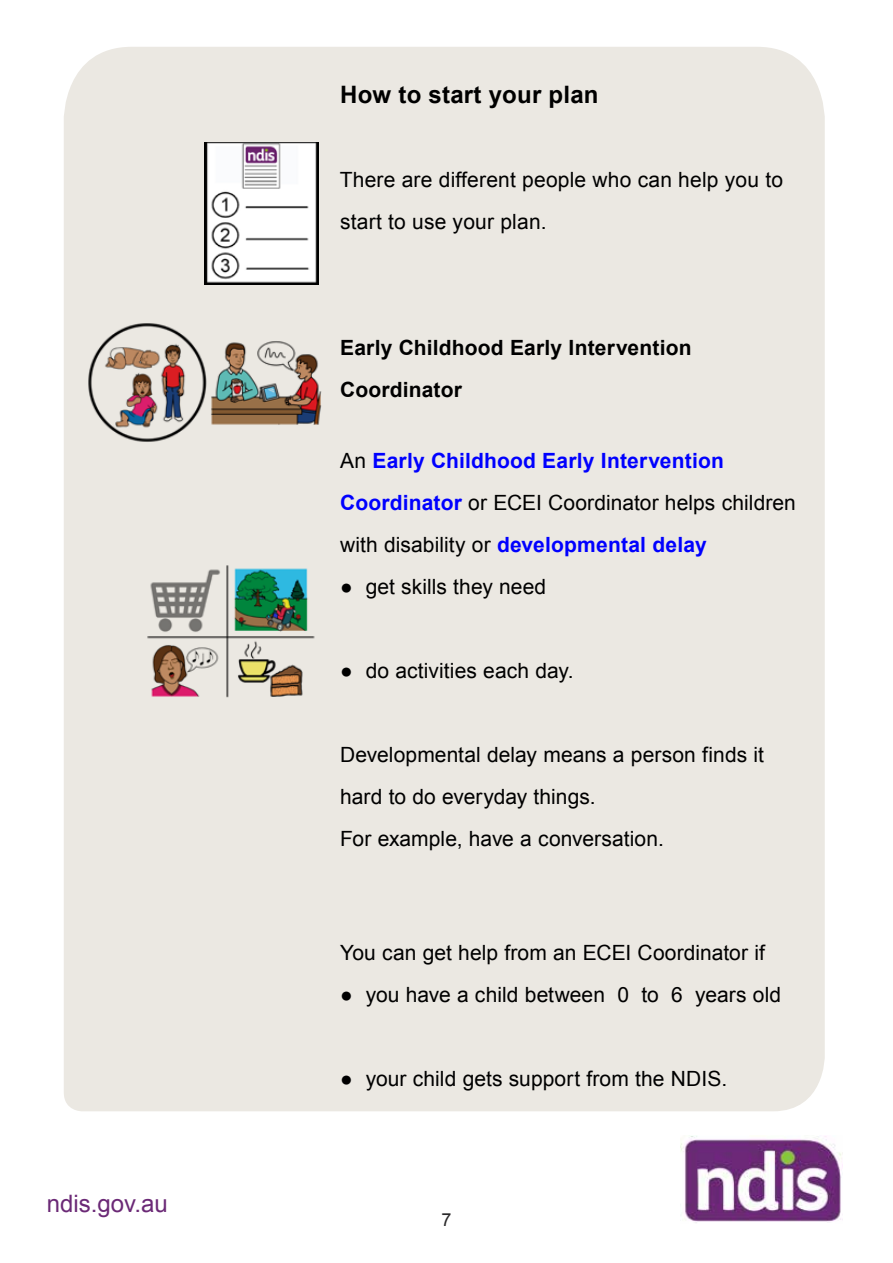
<style>
.page{position:relative;width:893px;height:1263px;background:#fff}
.page>*{position:absolute;margin:0;border:0;box-sizing:border-box;transform-origin:0 0}
.t1{font:700 24px "Arial";letter-spacing:.01em;color:#000}
.t2{font:24px "Arial";color:#6b2976}
.t3{font:21px/42px "Arial";letter-spacing:.005em;color:#000}
.t4{font:700 21px/42px "Arial";letter-spacing:.01em;color:#00f}
.t5{font:700 21px/42px "Arial";letter-spacing:.01em;color:#000}
.t6{font:18px "Arial";color:#292829}
.s1{font-weight:400;color:#000}
</style>
<div class="page">
<img style="left:680px;top:1136px;width:162px;height:87px">
<div style="left:64px;top:47px;width:761px;height:1064px;background:#ebe8e2"></div>
<img style="left:204px;top:142px;width:115px;height:143px">
<img style="left:85px;top:321px;width:124px;height:123px">
<img style="left:209px;top:338px;width:114px;height:89px">
<img style="left:143px;top:564px;width:176px;height:134px">
<p class="t2" style="left:47px;top:1188px;width:122px">ndis.gov.au</p>
<h2 class="t1" style="left:340px;top:78px;width:260px">How to start your plan</h2>
<p class="t3" style="left:340px;top:158px;width:445px">There are different people who can help you to start to use your plan.</p>
<h3 class="t5" style="left:340px;top:327px;width:353px">Early Childhood Early Intervention<br>Coordinator</h3>
<p class="t4" style="left:340px;top:441px;width:457px"><span class="s1">An</span> Early Childhood Early Intervention<br>Coordinator <span class="s1">or ECEI Coordinator helps children with disability or</span> developmental delay</p>
<p class="t3" style="left:340px;top:566px;width:207px">● get skills they need</p>
<p class="t3" style="left:340px;top:650px;width:235px">● do activities each day.</p>
<p class="t3" style="left:340px;top:734px;width:425px">Developmental delay means a person finds it hard to do everyday things.</p>
<p class="t3" style="left:340px;top:818px;width:325px">For example, have a conversation.</p>
<p class="t3" style="left:340px;top:932px;width:426px">You can get help from an ECEI Coordinator if</p>
<p class="t3" style="left:340px;top:974px;width:442px">● you have a child between 0 to 6 years old</p>
<p class="t3" style="left:340px;top:1058px;width:389px">● your child gets support from the NDIS.</p>
<p class="t6" style="left:441px;top:1208px;width:12px">7</p>
</div>
